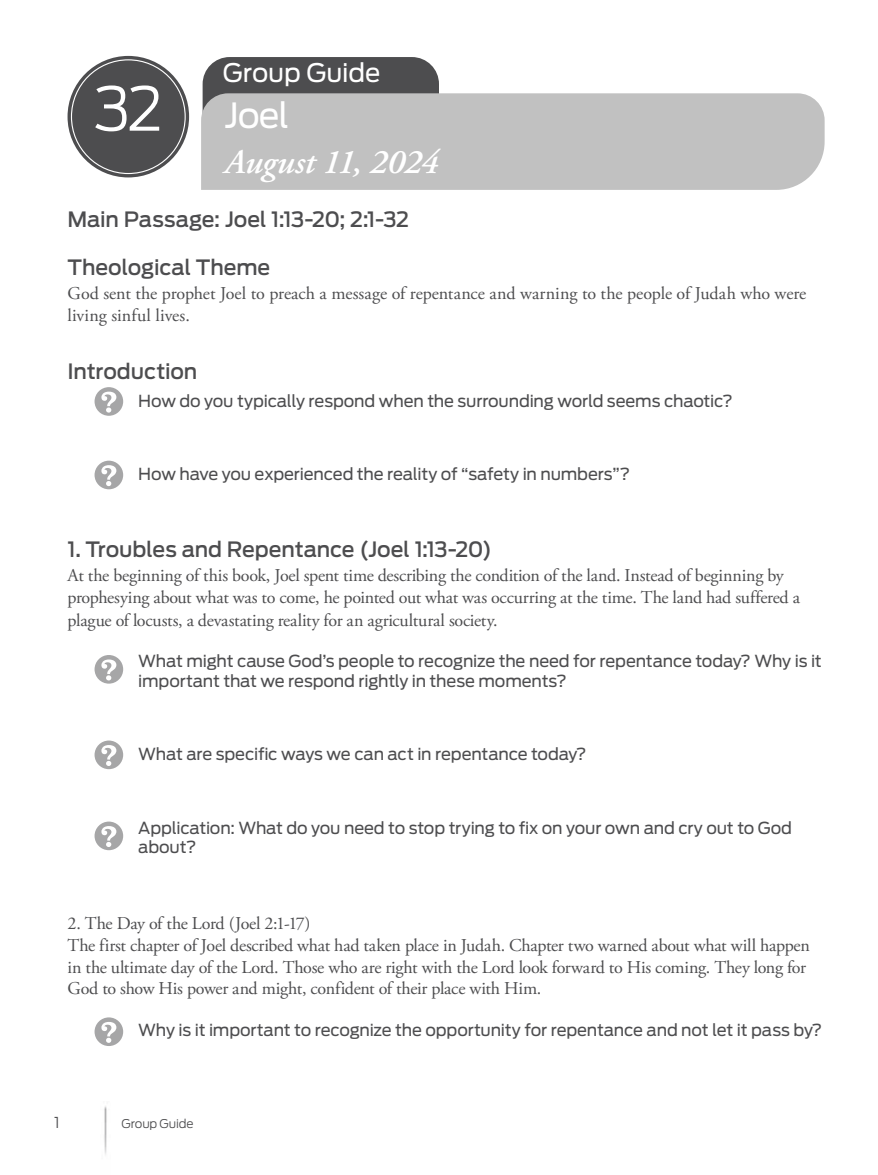
<style>
.page{position:relative;width:878px;height:1175px;background:#fff}
.page>*{position:absolute;margin:0;border:0;box-sizing:border-box;transform-origin:0 0}
.t1{font:300 60px "Antenna";color:#fff}
.t2{font:italic 600 34.5px "Adobe Garamond Pro";letter-spacing:-.015em;color:#fff}
.t3{font:34.5px "Antenna";color:#fff}
.t4{font:25.5px "Antenna";letter-spacing:-.005em;color:#fff}
.t5{font:500 21px "Antenna";letter-spacing:-.005em;color:#4d4d4f}
.t6{font:18px/22.5px "Adobe Garamond Pro";letter-spacing:-.015em;color:#4d4d4f}
.t7{font:16.5px/19.5px "Antenna";letter-spacing:-.01em;color:#4d4d4f}
.t8{font:300 15px "Antenna";color:#4d4d4f}
.t9{font:300 12px "Antenna";letter-spacing:-.01em;color:#4d4d4f}
</style>
<div class="page">
<div style="left:202px;top:57px;width:237px;height:106px;background:#4d4d4f;border-radius:27px"></div>
<div style="left:201px;top:93px;width:623px;height:97px;background:#c1c1c1"></div>
<img style="left:104px;top:1106px;width:3px;height:49px">
<div style="left:68px;top:56px;width:121px;height:121px;background:#4d4d4f;border-radius:50%"></div>
<svg style="left:94px;top:387px;width:29px;height:29px"></svg>
<svg style="left:94px;top:460px;width:29px;height:29px"></svg>
<svg style="left:94px;top:655px;width:29px;height:28px"></svg>
<svg style="left:94px;top:740px;width:29px;height:29px"></svg>
<svg style="left:94px;top:821px;width:29px;height:29px"></svg>
<svg style="left:94px;top:1017px;width:29px;height:29px"></svg>
<h1 class="t1" style="left:94px;top:73px;width:70px">32</h1>
<h3 class="t4" style="left:223px;top:57px;width:159px">Group Guide</h3>
<h2 class="t3" style="left:224px;top:95px;width:66px">Joel</h2>
<h2 class="t2" style="left:224px;top:143px;width:215px">August 11, 2024</h2>
<p class="t5" style="left:68px;top:207px;width:343px">Main Passage: Joel 1:13-20; 2:1-32</p>
<p class="t5" style="left:68px;top:255px;width:204px">Theological Theme</p>
<p class="t6" style="left:68px;top:282px;width:740px">God sent the prophet Joel to preach a message of repentance and warning to the people of Judah who were living sinful lives.</p>
<p class="t5" style="left:68px;top:359px;width:131px">Introduction</p>
<p class="t7" style="left:138px;top:391px;width:596px">How do you typically respond when the surrounding world seems chaotic?</p>
<p class="t7" style="left:138px;top:465px;width:493px">How have you experienced the reality of “safety in numbers”?</p>
<p class="t5" style="left:68px;top:537px;width:426px">1. Troubles and Repentance (Joel 1:13-20)</p>
<p class="t6" style="left:68px;top:564px;width:734px">At the beginning of this book, Joel spent time describing the condition of the land. Instead of beginning by prophesying about what was to come, he pointed out what was occurring at the time. The land had suffered a plague of locusts, a devastating reality for an agricultural society.</p>
<p class="t7" style="left:138px;top:651px;width:685px">What might cause God’s people to recognize the need for repentance today? Why is it important that we respond rightly in these moments?</p>
<p class="t7" style="left:138px;top:744px;width:450px">What are specific ways we can act in repentance today?</p>
<p class="t7" style="left:138px;top:818px;width:655px">Application: What do you need to stop trying to fix on your own and cry out to God about?</p>
<p class="t6" style="left:68px;top:913px;width:743px;line-height:21.8px">2. The Day of the Lord (Joel 2:1-17)<br>The first chapter of Joel described what had taken place in Judah. Chapter two warned about what will happen in the ultimate day of the Lord. Those who are right with the Lord look forward to His coming. They long for God to show His power and might, confident of their place with Him.</p>
<p class="t7" style="left:138px;top:1020px;width:685px">Why is it important to recognize the opportunity for repentance and not let it pass by?</p>
<p class="t8" style="left:54px;top:1113px;width:7px">1</p>
<p class="t9" style="left:122px;top:1116px;width:73px">Group Guide</p>
</div>
